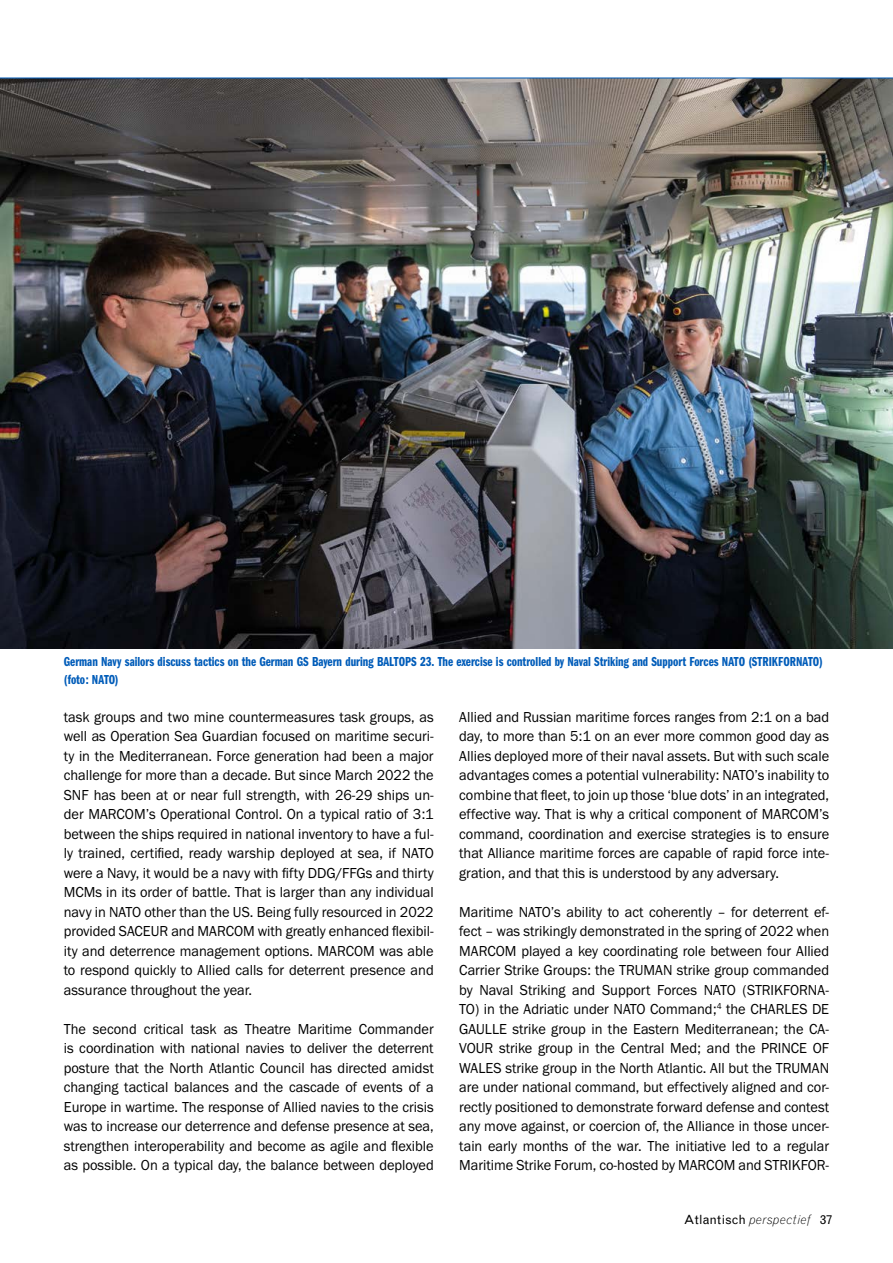
<style>
.page{position:relative;width:893px;height:1263px;background:#fff}
.page>*{position:absolute;margin:0;border:0;box-sizing:border-box;transform-origin:0 0}
.t1{font:15px/19.5px "Franklin Gothic URW Boo";color:#000;text-align:justify;scale:.96 1}
.t2{font:13.5px/18px "Franklin Gothic URW Com Dem";color:#005cb9}
.t3{font:12.75px "Grotesque MT Std";color:#000}
.s1{font-weight:300;font-style:italic}
</style>
<div class="page">
<img style="left:0;top:79px;width:893px;height:569px">
<hr style="left:0;top:78px;width:893px;height:1px;background:#005cb9">
<p class="t2" style="left:64px;top:652px;width:760px">German Navy sailors discuss tactics on the German GS Bayern during BALTOPS 23. The exercise is controlled by Naval Striking and Support Forces NATO (STRIKFORNATO) (foto: NATO)</p>
<p class="t1" style="left:64px;top:706px;width:387px">task groups and two mine countermeasures task groups, as well as Operation Sea Guardian focused on maritime securi&shy;ty in the Mediterranean. Force generation had been a major challenge for more than a decade. But since March 2022 the SNF has been at or near full strength, with 26-29 ships un&shy;der MARCOM’s Operational Control. On a typical ratio of 3:1 between the ships required in national inventory to have a ful&shy;ly trained, certified, ready warship deployed at sea, if NATO were a Navy, it would be a navy with fifty DDG/FFGs and thirty MCMs in its order of battle. That is larger than any individual navy in NATO other than the US. Being fully resourced in 2022 provided SACEUR and MARCOM with greatly enhanced flexibil&shy;ity and deterrence management options. MARCOM was able to respond quickly to Allied calls for deterrent presence and assurance throughout the year.</p>
<p class="t1" style="left:64px;top:1018px;width:387px">The second critical task as Theatre Maritime Commander is coordination with national navies to deliver the deterrent posture that the North Atlantic Council has directed amidst changing tactical balances and the cascade of events of a Europe in wartime. The response of Allied navies to the crisis was to increase our deterrence and defense presence at sea, strengthen interoperability and become as agile and flexible as possible. On a typical day, the balance between deployed</p>
<p class="t1" style="left:459px;top:706px;width:387px">Allied and Russian maritime forces ranges from 2:1 on a bad day, to more than 5:1 on an ever more common good day as Allies deployed more of their naval assets. But with such scale advantages comes a potential vulnerability: NATO’s inability to combine that fleet, to join up those ‘blue dots’ in an integrated, effective way. That is why a critical component of MARCOM’s command, coordination and exercise strategies is to ensure that Alliance maritime forces are capable of rapid force inte&shy;gration, and that this is understood by any adversary.</p>
<p class="t1" style="left:459px;top:901px;width:387px">Maritime NATO’s ability to act coherently – for deterrent ef&shy;fect – was strikingly demonstrated in the spring of 2022 when MARCOM played a key coordinating role between four Allied Carrier Strike Groups: the TRUMAN strike group commanded by Naval Striking and Support Forces NATO (STRIKFORNA-TO) in the Adriatic under NATO Command;<sup>4</sup> the CHARLES DE GAULLE strike group in the Eastern Mediterranean; the CA-VOUR strike group in the Central Med; and the PRINCE OF WALES strike group in the North Atlantic. All but the TRUMAN are under national command, but effectively aligned and cor&shy;rectly positioned to demonstrate forward defense and contest any move against, or coercion of, the Alliance in those uncer&shy;tain early months of the war. The initiative led to a regular Maritime Strike Forum, co-hosted by MARCOM and STRIKFOR-</p>
<p class="t3" style="left:684px;top:1212px;width:150px">Atlantisch <span class="s1">perspectief</span> 37</p>
</div>
